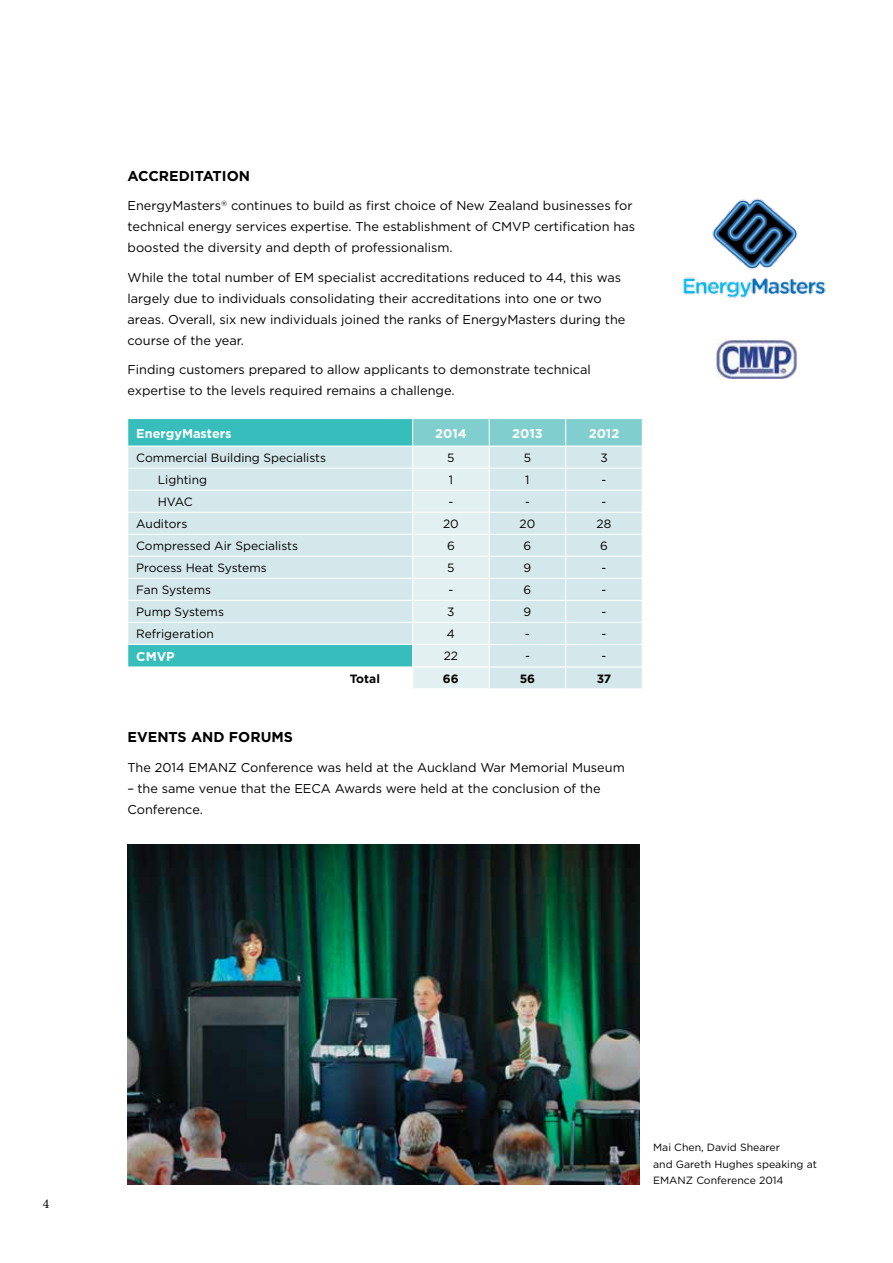
<style>
.page{position:relative;width:893px;height:1263px;background:#fff}
.page>*{position:absolute;margin:0;border:0;box-sizing:border-box;transform-origin:0 0}
.t1{font:700 14.25px "Gotham";color:#000}
.t2{font:13.5px "Minion Pro";color:#000}
.t3{font:12.75px/21px "Gotham";color:#000}
.t4{font:700 12.75px "Gotham";color:#fff}
.t5{font:12px "Gotham";color:#000}
.t6{font:700 12px "Gotham";color:#000}
.t7{font:10.5px/16.5px "Gotham";color:#000}
</style>
<div class="page">
<img style="left:683px;top:198px;width:143px;height:100px">
<div style="left:128px;top:419px;width:284px;height:26px;background:#37bebc"></div>
<svg style="left:128px;top:447px;width:284px;height:220px;background:#c4e4e6"></svg>
<hr style="left:128px;top:468px;width:285px;height:1px;background:#fff">
<hr style="left:128px;top:490px;width:285px;height:1px;background:#fff">
<hr style="left:128px;top:512px;width:285px;height:1px;background:#fff">
<hr style="left:128px;top:534px;width:285px;height:1px;background:#fff">
<hr style="left:128px;top:556px;width:285px;height:1px;background:#fff">
<hr style="left:128px;top:578px;width:285px;height:1px;background:#fff">
<hr style="left:128px;top:600px;width:285px;height:1px;background:#fff">
<hr style="left:128px;top:622px;width:285px;height:1px;background:#fff">
<hr style="left:128px;top:644px;width:285px;height:1px;background:#fff">
<svg style="left:127px;top:419px;width:1px;height:248px"></svg>
<svg style="left:412px;top:419px;width:230px;height:269px;background:#d2e9ea"></svg>
<hr style="left:128px;top:445px;width:285px;height:2px;background:#fff">
<hr style="left:413px;top:445px;width:76px;height:2px;background:#fff">
<hr style="left:489px;top:445px;width:77px;height:2px;background:#fff">
<hr style="left:566px;top:445px;width:76px;height:2px;background:#fff">
<hr style="left:413px;top:666px;width:76px;height:1px;background:#fff">
<hr style="left:489px;top:666px;width:77px;height:1px;background:#fff">
<hr style="left:566px;top:666px;width:76px;height:1px;background:#fff">
<img style="left:716px;top:340px;width:83px;height:38px">
<img style="left:128px;top:844px;width:512px;height:340px">
<p class="t1" style="left:128px;top:168px;width:124px">ACCREDITATION</p>
<p class="t3" style="left:128px;top:195px;width:509px">EnergyMasters<sup>®</sup> continues to build as first choice of New Zealand businesses for technical energy services expertise. The establishment of CMVP certification has boosted the diversity and depth of professionalism.</p>
<p class="t3" style="left:128px;top:267px;width:499px">While the total number of EM specialist accreditations reduced to 44, this was largely due to individuals consolidating their accreditations into one or two areas. Overall, six new individuals joined the ranks of EnergyMasters during the course of the year.</p>
<p class="t3" style="left:128px;top:359px;width:465px">Finding customers prepared to allow applicants to demonstrate technical expertise to the levels required remains a challenge.</p>
<p class="t4" style="left:136px;top:426px;width:97px">EnergyMasters</p>
<p class="t4" style="left:435px;top:426px;width:33px">2014</p>
<p class="t4" style="left:512px;top:426px;width:32px">2013</p>
<p class="t4" style="left:589px;top:426px;width:32px">2012</p>
<p class="t5" style="left:136px;top:451px;width:191px">Commercial Building Specialists</p>
<p class="t5" style="left:447px;top:451px;width:9px">5</p>
<p class="t5" style="left:524px;top:451px;width:9px">5</p>
<p class="t5" style="left:600px;top:451px;width:9px">3</p>
<p class="t5" style="left:158px;top:473px;width:51px">Lighting</p>
<p class="t5" style="left:449px;top:473px;width:6px">1</p>
<p class="t5" style="left:525px;top:473px;width:6px">1</p>
<p class="t5" style="left:602px;top:473px;width:6px">-</p>
<p class="t5" style="left:158px;top:495px;width:36px">HVAC</p>
<p class="t5" style="left:448px;top:495px;width:6px">-</p>
<p class="t5" style="left:525px;top:495px;width:6px">-</p>
<p class="t5" style="left:602px;top:495px;width:6px">-</p>
<p class="t5" style="left:136px;top:517px;width:53px">Auditors</p>
<p class="t5" style="left:443px;top:517px;width:17px">20</p>
<p class="t5" style="left:520px;top:517px;width:17px">20</p>
<p class="t5" style="left:597px;top:517px;width:16px">28</p>
<p class="t5" style="left:136px;top:539px;width:163px">Compressed Air Specialists</p>
<p class="t5" style="left:447px;top:539px;width:9px">6</p>
<p class="t5" style="left:524px;top:539px;width:9px">6</p>
<p class="t5" style="left:600px;top:539px;width:9px">6</p>
<p class="t5" style="left:136px;top:561px;width:132px">Process Heat Systems</p>
<p class="t5" style="left:447px;top:561px;width:9px">5</p>
<p class="t5" style="left:524px;top:561px;width:9px">9</p>
<p class="t5" style="left:601px;top:561px;width:6px">-</p>
<p class="t5" style="left:136px;top:583px;width:76px">Fan Systems</p>
<p class="t5" style="left:448px;top:583px;width:6px">-</p>
<p class="t5" style="left:524px;top:583px;width:9px">6</p>
<p class="t5" style="left:601px;top:583px;width:6px">-</p>
<p class="t5" style="left:136px;top:605px;width:89px">Pump Systems</p>
<p class="t5" style="left:447px;top:605px;width:9px">3</p>
<p class="t5" style="left:524px;top:605px;width:9px">9</p>
<p class="t5" style="left:601px;top:605px;width:6px">-</p>
<p class="t5" style="left:136px;top:627px;width:79px">Refrigeration</p>
<p class="t5" style="left:447px;top:627px;width:10px">4</p>
<p class="t5" style="left:525px;top:627px;width:6px">-</p>
<p class="t5" style="left:601px;top:627px;width:6px">-</p>
<p class="t4" style="left:136px;top:649px;width:40px">CMVP</p>
<p class="t5" style="left:444px;top:649px;width:16px">22</p>
<p class="t5" style="left:525px;top:649px;width:6px">-</p>
<p class="t5" style="left:602px;top:649px;width:6px">-</p>
<p class="t6" style="left:350px;top:672px;width:32px">Total</p>
<p class="t6" style="left:443px;top:672px;width:17px">66</p>
<p class="t6" style="left:520px;top:672px;width:17px">56</p>
<p class="t6" style="left:597px;top:672px;width:16px">37</p>
<p class="t1" style="left:128px;top:729px;width:167px">EVENTS AND FORUMS</p>
<p class="t3" style="left:128px;top:757px;width:499px">The 2014 EMANZ Conference was held at the Auckland War Memorial Museum</p>
<p class="t3" style="left:128px;top:778px;width:475px">– the same venue that the EECA Awards were held at the conclusion of the<br>Conference.</p>
<p class="t2" style="left:43px;top:1194px;width:8px">4</p>
<p class="t7" style="left:653px;top:1139px;width:165px">Mai Chen, David Shearer<br>and Gareth Hughes speaking at<br>EMANZ Conference 2014</p>
</div>
